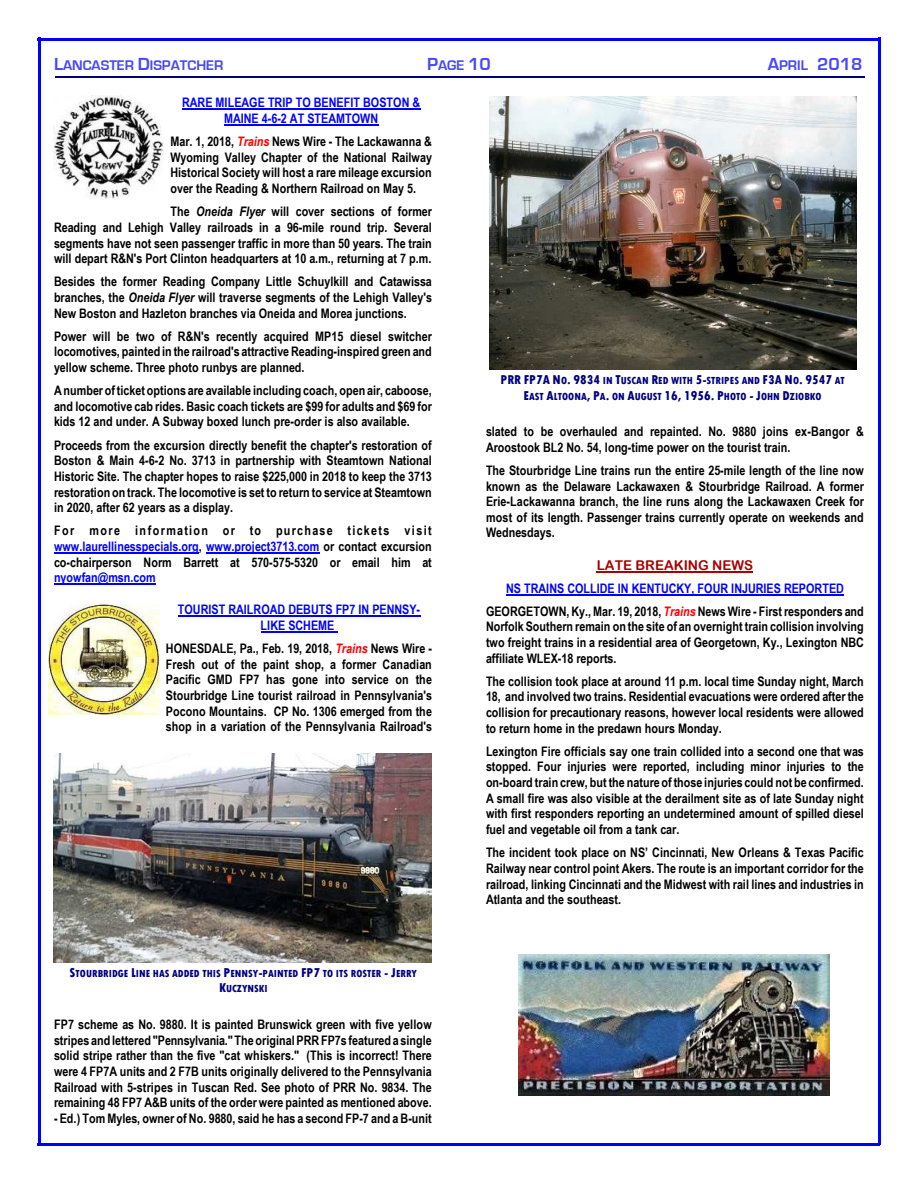
<style>
.page{position:relative;width:918px;height:1188px;background:#fff}
.page>*{position:absolute;margin:0;border:0;box-sizing:border-box;transform-origin:0 0}
.t1{font:700 18px "Eurostile";color:#4747ff}
.t2{font:700 14.4px "Eurostile";color:#4747ff}
.t3{font:13.5px "Arial Rounded MT Bold";color:#a80000}
.t4{font:700 13.2px/15.6px "Arial Narrow";color:#000;text-align:justify}
.t5{font:700 13.2px/15.6px "Arial Narrow";color:#00f;text-align:center}
.t6{font:800 10.8px/15.9px "Tw Cen MT Condensed";color:#000080;text-align:center}
.s1{font-size:18px}
.s2{font-size:14.4px}
.s3{font-style:italic;color:#f00}
.s4{font-style:italic}
.s5{color:#00f}
.s6{font-size:13.5px}
</style>
<div class="page">
<hr style="left:38px;top:38px;width:2px;height:1107px;background:#00f">
<hr style="left:878px;top:38px;width:3px;height:1107px;background:#00f">
<hr style="left:38px;top:38px;width:842px;height:2px;background:#00f">
<hr style="left:38px;top:1143px;width:842px;height:3px;background:#00f">
<hr style="left:55px;top:76px;width:810px;height:2px;background:#000080">
<hr style="left:182px;top:109px;width:238px;height:1px;background:#00f">
<hr style="left:224px;top:125px;width:154px;height:1px;background:#00f">
<hr style="left:54px;top:553px;width:145px;height:1px;background:#00f">
<hr style="left:206px;top:553px;width:113px;height:1px;background:#00f">
<hr style="left:54px;top:584px;width:102px;height:1px;background:#00f">
<hr style="left:178px;top:616px;width:242px;height:1px;background:#00f">
<hr style="left:261px;top:631px;width:76px;height:2px;background:#00f">
<hr style="left:597px;top:571px;width:156px;height:1px;background:#a80000">
<hr style="left:506px;top:594px;width:338px;height:1px;background:#00f">
<img style="left:53px;top:95px;width:111px;height:104px">
<img style="left:49px;top:604px;width:110px;height:110px">
<img style="left:53px;top:753px;width:378px;height:209px">
<img style="left:490px;top:96px;width:366px;height:274px">
<img style="left:518px;top:955px;width:312px;height:140px">
<p class="t2" style="left:54px;top:57px;width:171px"><span class="s1">L</span>ANCASTER <span class="s1">D</span>ISPATCHER</p>
<h1 class="t1" style="left:427px;top:54px;width:65px">P<span class="s2">AGE</span> 10</h1>
<h1 class="t1" style="left:768px;top:54px;width:96px">A<span class="s2">PRIL</span> 2018</h1>
<p class="t5" style="left:182px;top:95px;width:240px">RARE MILEAGE TRIP TO BENEFIT BOSTON &amp;<br>MAINE 4-6-2 AT STEAMTOWN</p>
<p class="t4" style="left:170px;top:133px;width:263px">Mar. 1, 2018, <span class="s3">Trains</span> News Wire - The Lackawanna &amp; Wyoming Valley Chapter of the National Railway Historical Society will host a rare mileage excursion over the Reading &amp; Northern Railroad on May 5.</p>
<p class="t4" style="left:54px;top:204px;width:380px;text-indent:116px">The <span class="s4">Oneida Flyer</span> will cover sections of former Reading and Lehigh Valley railroads in a 96-mile round trip. Several segments have not seen passenger traffic in more than 50 years. The train will depart R&amp;N's Port Clinton headquarters at 10 a.m., returning at 7 p.m.</p>
<p class="t4" style="left:54px;top:274px;width:379px">Besides the former Reading Company Little Schuylkill and Catawissa branches, the <span class="s4">Oneida Flyer</span> will traverse segments of the Lehigh Valley's New Boston and Hazleton branches via Oneida and Morea junctions.</p>
<p class="t4" style="left:54px;top:328px;width:379px">Power will be two of R&amp;N's recently acquired MP15 diesel switcher locomotives, painted in the railroad's attractive Reading-inspired green and yellow scheme. Three photo runbys are planned.</p>
<p class="t4" style="left:54px;top:383px;width:379px">A number of ticket options are available including coach, open air, caboose, and locomotive cab rides. Basic coach tickets are $99 for adults and $69 for kids 12 and under. A Subway boxed lunch pre-order is also available.</p>
<p class="t4" style="left:54px;top:437px;width:379px">Proceeds from the excursion directly benefit the chapter's restoration of Boston &amp; Main 4-6-2 No. 3713 in partnership with Steamtown National Historic Site. The chapter hopes to raise $225,000 in 2018 to keep the 3713 restoration on track. The locomotive is set to return to service at Steamtown in 2020, after 62 years as a display.</p>
<p class="t4" style="left:54px;top:523px;width:379px">For more information or to purchase tickets visit <span class="s5">www.laurellinesspecials.org</span>, <span class="s5">www.project3713.com</span> or contact excursion co-chairperson Norm Barrett at 570-575-5320 or email him at</p>
<p class="t5" style="left:54px;top:570px;width:103px">nyowfan@msn.com</p>
<p class="t5" style="left:178px;top:602px;width:244px">TOURIST RAILROAD DEBUTS FP7 IN PENNSY-<br>LIKE SCHEME</p>
<p class="t4" style="left:166px;top:640px;width:268px">HONESDALE, Pa., Feb. 19, 2018, <span class="s3">Trains</span> News Wire - Fresh out of the paint shop, a former Canadian Pacific GMD FP7 has gone into service on the Stourbridge Line tourist railroad in Pennsylvania's Pocono Mountains. CP No. 1306 emerged from the shop in a variation of the Pennsylvania Railroad's</p>
<p class="t6" style="left:501px;top:373px;width:346px"><span class="s6">PRR FP7A N</span>O<span class="s6">. 9834</span> IN <span class="s6">T</span>USCAN <span class="s6">R</span>ED WITH <span class="s6">5-</span>STRIPES AND <span class="s6">F3A N</span>O<span class="s6">. 9547</span> AT<br><span class="s6">E</span>AST <span class="s6">A</span>LTOONA<span class="s6">, P</span>A<span class="s6">.</span> ON <span class="s6">A</span>UGUST <span class="s6">16, 1956. P</span>HOTO <span class="s6">- J</span>OHN <span class="s6">D</span>ZIOBKO</p>
<p class="t4" style="left:486px;top:424px;width:379px">slated to be overhauled and repainted. No. 9880 joins ex-Bangor &amp;<br>Aroostook BL2 No. 54, long-time power on the tourist train.</p>
<p class="t4" style="left:486px;top:462px;width:379px">The Stourbridge Line trains run the entire 25-mile length of the line now known as the Delaware Lackawaxen &amp; Stourbridge Railroad. A former Erie-Lackawanna branch, the line runs along the Lackawaxen Creek for most of its length. Passenger trains currently operate on weekends and Wednesdays.</p>
<p class="t3" style="left:597px;top:557px;width:158px">LATE BREAKING NEWS</p>
<p class="t4" style="left:486px;top:576px;width:379px;line-height:23.1px;text-align:center"><span class="s5">NS TRAINS COLLIDE IN KENTUCKY, FOUR INJURIES REPORTED<br></span>GEORGETOWN, Ky., Mar. 19, 2018, <span class="s3">Trains</span>News Wire - First responders and</p>
<p class="t4" style="left:486px;top:619px;width:379px">Norfolk Southern remain on the site of an overnight train collision involving two freight trains in a residential area of Georgetown, Ky., Lexington NBC affiliate WLEX-18 reports.</p>
<p class="t4" style="left:486px;top:673px;width:379px">The collision took place at around 11 p.m. local time Sunday night, March 18, and involved two trains. Residential evacuations were ordered after the collision for precautionary reasons, however local residents were allowed to return home in the predawn hours Monday.</p>
<p class="t4" style="left:486px;top:743px;width:379px">Lexington Fire officials say one train collided into a second one that was stopped. Four injuries were reported, including minor injuries to the on-board train crew, but the nature of those injuries could not be confirmed.<br>A small fire was also visible at the derailment site as of late Sunday night with first responders reporting an undetermined amount of spilled diesel fuel and vegetable oil from a tank car.</p>
<p class="t4" style="left:486px;top:845px;width:379px">The incident took place on NS’ Cincinnati, New Orleans &amp; Texas Pacific Railway near control point Akers. The route is an important corridor for the railroad, linking Cincinnati and the Midwest with rail lines and industries in Atlanta and the southeast.</p>
<p class="t6" style="left:70px;top:965px;width:349px"><span class="s6">S</span>TOURBRIDGE <span class="s6">L</span>INE HAS ADDED THIS <span class="s6">P</span>ENNSY<span class="s6">-</span>PAINTED <span class="s6">FP7</span> TO ITS ROSTER <span class="s6">- J</span>ERRY<br><span class="s6">K</span>UCZYNSKI</p>
<p class="t4" style="left:54px;top:1016px;width:379px">FP7 scheme as No. 9880. It is painted Brunswick green with five yellow stripes and lettered "Pennsylvania." The original PRR FP7s featured a single solid stripe rather than the five "cat whiskers." (This is incorrect! There were 4 FP7A units and 2 F7B units originally delivered to the Pennsylvania Railroad with 5-stripes in Tuscan Red. See photo of PRR No. 9834. The remaining 48 FP7 A&amp;B units of the order were painted as mentioned above.</p>
<p class="t4" style="left:54px;top:1110px;width:379px">- Ed.) Tom Myles, owner of No. 9880, said he has a second FP-7 and a B-unit</p>
</div>
